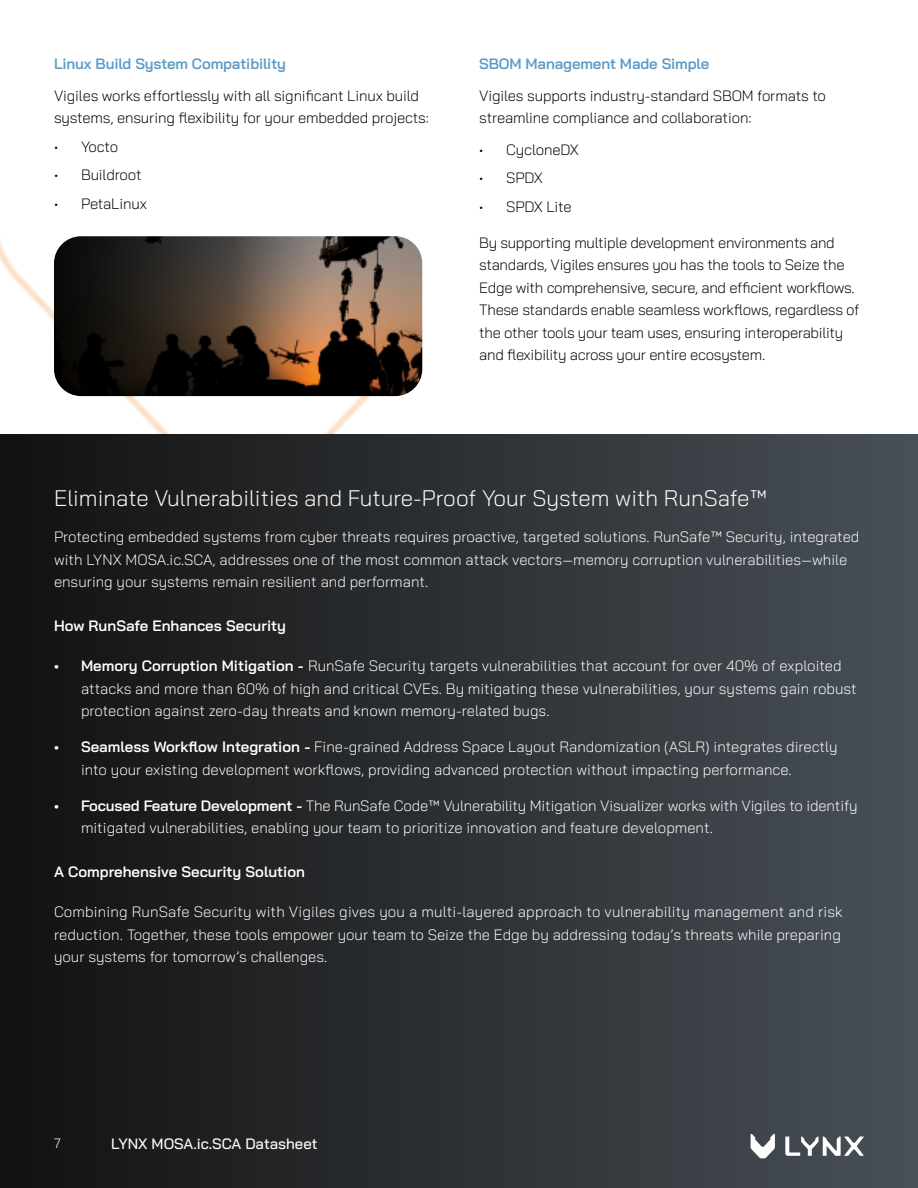
<style>
.page{position:relative;width:918px;height:1188px;background:#fff}
.page>*{position:absolute;margin:0;border:0;box-sizing:border-box;transform-origin:0 0}
.t1{font:300 22.5px "Bai Jamjuree";color:#fff}
.t2{font:300 15px/22.5px "Bai Jamjuree";color:#fff}
.t3{font:300 15px/22.5px "Bai Jamjuree";letter-spacing:-.02em;color:#000}
.t4{font:600 15px "Bai Jamjuree";color:#fff}
.t5{font:600 15px "Bai Jamjuree";letter-spacing:-.01em;color:#5d9ac6}
.t6{font:500 15px "Bai Jamjuree";color:#fff}
.t7{font:300 13.5px "Bai Jamjuree";color:#fff}
.s1{font-weight:600}
</style>
<div class="page">
<img style="left:0;top:239px;width:396px;height:195px">
<div style="left:0;top:434px;width:918px;height:754px;background:linear-gradient(to right,#121110,#485057)"></div>
<img style="left:54px;top:236px;width:368px;height:160px">
<svg style="left:751px;top:1134px;width:24px;height:24px"></svg>
<svg style="left:785px;top:1137px;width:79px;height:19px"></svg>
<p class="t5" style="left:54px;top:55px;width:233px">Linux Build System Compatibility</p>
<p class="t3" style="left:54px;top:84px;width:377px">Vigiles works effortlessly with all significant Linux build systems, ensuring flexibility for your embedded projects:</p>
<p class="t3" style="left:54px;top:135px;width:66px">• Yocto</p>
<p class="t3" style="left:54px;top:163px;width:89px">• Buildroot</p>
<p class="t3" style="left:54px;top:192px;width:94px">• PetaLinux</p>
<p class="t5" style="left:479px;top:55px;width:231px">SBOM Management Made Simple</p>
<p class="t3" style="left:479px;top:84px;width:348px">Vigiles supports industry-standard SBOM formats to streamline compliance and collaboration:</p>
<p class="t3" style="left:479px;top:138px;width:101px">• CycloneDX</p>
<p class="t3" style="left:479px;top:166px;width:65px">• SPDX</p>
<p class="t3" style="left:479px;top:195px;width:94px">• SPDX Lite</p>
<p class="t3" style="left:479px;top:231px;width:382px">By supporting multiple development environments and standards, Vigiles ensures you has the tools to Seize the Edge with comprehensive, secure, and efficient workflows.<br>These standards enable seamless workflows, regardless of the other tools your team uses, ensuring interoperability and flexibility across your entire ecosystem.</p>
<h1 class="t1" style="left:54px;top:480px;width:715px">Eliminate Vulnerabilities and Future-Proof Your System with RunSafe™</h1>
<p class="t2" style="left:54px;top:526px;width:807px">Protecting embedded systems from cyber threats requires proactive, targeted solutions. RunSafe™ Security, integrated with LYNX MOSA.ic.SCA, addresses one of the most common attack vectors—memory corruption vulnerabilities—while ensuring your systems remain resilient and performant.</p>
<p class="t4" style="left:54px;top:617px;width:234px">How RunSafe Enhances Security</p>
<p class="t2" style="left:81px;top:655px;width:777px;text-indent:-27px"><span class="s1">• Memory Corruption Mitigation -</span> RunSafe Security targets vulnerabilities that account for over 40% of exploited attacks and more than 60% of high and critical CVEs. By mitigating these vulnerabilities, your systems gain robust protection against zero-day threats and known memory-related bugs.</p>
<p class="t2" style="left:81px;top:736px;width:758px;text-indent:-27px"><span class="s1">• Seamless Workflow Integration -</span> Fine-grained Address Space Layout Randomization (ASLR) integrates directly into your existing development workflows, providing advanced protection without impacting performance.</p>
<p class="t2" style="left:81px;top:794px;width:778px;text-indent:-27px"><span class="s1">• Focused Feature Development -</span> The RunSafe Code™ Vulnerability Mitigation Visualizer works with Vigiles to identify mitigated vulnerabilities, enabling your team to prioritize innovation and feature development.</p>
<p class="t4" style="left:54px;top:863px;width:253px">A Comprehensive Security Solution</p>
<p class="t2" style="left:54px;top:901px;width:790px">Combining RunSafe Security with Vigiles gives you a multi-layered approach to vulnerability management and risk reduction. Together, these tools empower your team to Seize the Edge by addressing today’s threats while preparing your systems for tomorrow’s challenges.</p>
<p class="t7" style="left:54px;top:1131px;width:8px">7</p>
<p class="t6" style="left:111px;top:1135px;width:208px">LYNX MOSA.ic.SCA Datasheet</p>
</div>
